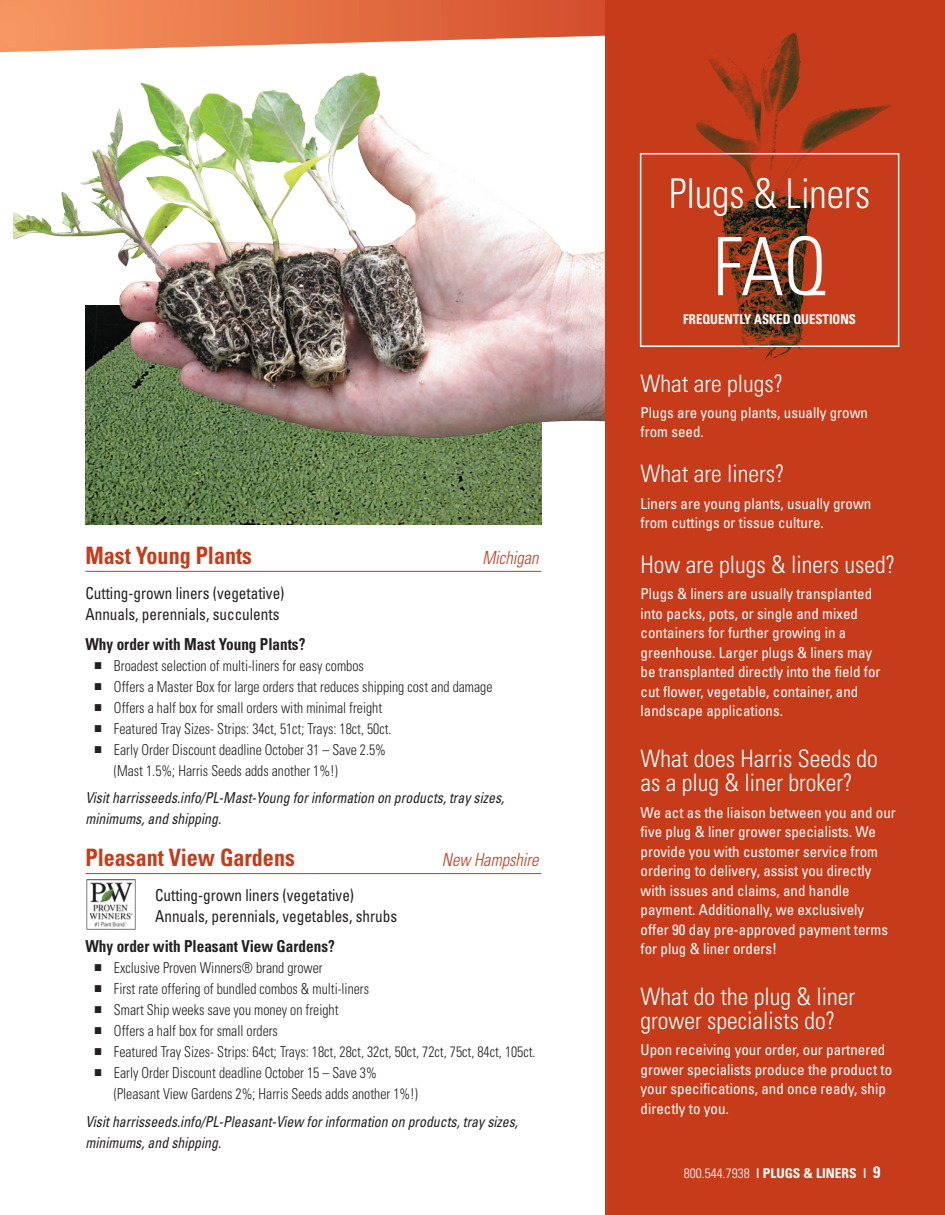
<style>
.page{position:relative;width:945px;height:1215px;background:#fff}
.page>*{position:absolute;margin:0;border:0;box-sizing:border-box;transform-origin:0 0}
.SubGenus_2020{font:300 condensed 80.7px "Univers";color:#fff;scale:.95 1}
.SubGenus_2020-2{font:300 condensed 40.95px "Univers";color:#fff;scale:.95 1}
.t1{font:300 condensed 24px/24px "Univers";color:#fff}
.Name{font:700 condensed 24px "Univers";color:#c63b1a;scale:.92 1}
.SubGenus_2020-3{font:700 condensed 24px "Univers";color:#c63b1a;scale:.92 1}
.Name-2{font:italic 300 condensed 18px "Univers";color:#c63b1a;scale:.92 1}
.SubGenus_2020-4{font:italic 300 condensed 18px "Univers";color:#c63b1a;scale:.92 1}
.SubGenus_2020-5{font:condensed 16.5px "Univers";color:#231f20;scale:.92 1}
.SubGenus_2020-6{font:700 condensed 16.5px "Univers";color:#231f20;scale:.92 1}
.t2{font:condensed 15px/19.5px "Univers";color:#fff}
.SubGenus_2020-7{font:300 condensed 15px/21px "Univers";color:#231f20;scale:.92 1}
.SubGenus_2020-8{font:italic condensed 15px/21px "Univers";color:#231f20;scale:.92 1}
.SubGenus_2020-9{font:700 condensed 13.5px "Univers";color:#fff}
.SubGenus_2020-10{font:700 condensed 13.5px "Univers";color:#fff;scale:.95 1}
.s1{font-family:"Proxima Nova";font-weight:400;font-stretch:normal;font-size:12px}
.s2{font-weight:300}
.s3{font-size:16.5px}
</style>
<div class="page">
<img style="left:86px;top:457px;width:455px;height:67px">
<img style="left:14px;top:72px;width:591px;height:385px">
<svg style="left:0;top:0;width:605px;height:52px;background:#ea8a63"></svg>
<div style="left:605px;top:0;width:340px;height:1215px;background:#c63b1a"></div>
<img style="left:696px;top:33px;width:97px;height:328px">
<div style="left:640px;top:153px;width:259px;height:194px;border:2px solid #fff"></div>
<img style="left:86px;top:879px;width:50px;height:51px">
<hr style="left:86px;top:571px;width:455px;height:1px;background:#c63b1a">
<hr style="left:86px;top:873px;width:455px;height:1px;background:#c63b1a">
<p class="SubGenus_2020-3" style="left:86px;top:541px;width:183px">Mast Young Plants</p>
<p class="SubGenus_2020-4" style="left:482px;top:547px;width:62px">Michigan</p>
<p class="SubGenus_2020-5" style="left:86px;top:582px;width:218px">Cutting-grown liners (vegetative)</p>
<p class="SubGenus_2020-5" style="left:86px;top:603px;width:212px">Annuals, perennials, succulents</p>
<p class="SubGenus_2020-6" style="left:86px;top:634px;width:241px">Why order with Mast Young Plants?</p>
<p class="SubGenus_2020-7" style="left:94px;top:655px;width:294px"><span class="s1">■</span> Broadest selection of multi-liners for easy combos</p>
<p class="SubGenus_2020-7" style="left:94px;top:676px;width:434px"><span class="s1">■</span> Offers a Master Box for large orders that reduces shipping cost and damage</p>
<p class="SubGenus_2020-7" style="left:94px;top:697px;width:314px"><span class="s1">■</span> Offers a half box for small orders with minimal freight</p>
<p class="SubGenus_2020-7" style="left:94px;top:718px;width:325px"><span class="s1">■</span> Featured Tray Sizes- Strips: 34ct, 51ct; Trays: 18ct, 50ct.</p>
<p class="SubGenus_2020-7" style="left:114px;top:739px;width:297px;text-indent:-19px"><span class="s1">■</span> Early Order Discount deadline October 31 – Save 2.5% (Mast 1.5%; Harris Seeds adds another 1%!)</p>
<p class="SubGenus_2020-8" style="left:86px;top:787px;width:457px">Visit harrisseeds.info/PL-Mast-Young for information on products, tray sizes, minimums, and shipping.</p>
<p class="Name" style="left:86px;top:843px;width:229px">Pleasant View Gardens</p>
<p class="Name-2" style="left:442px;top:849px;width:106px">New Hampshire</p>
<p class="SubGenus_2020-5" style="left:155px;top:885px;width:218px">Cutting-grown liners (vegetative)</p>
<p class="SubGenus_2020-5" style="left:155px;top:906px;width:264px">Annuals, perennials, vegetables, shrubs</p>
<p class="SubGenus_2020-6" style="left:85px;top:936px;width:273px">Why order with Pleasant View Gardens?</p>
<p class="SubGenus_2020-7" style="left:94px;top:957px;width:250px"><span class="s1">■</span> Exclusive Proven Winners® brand grower</p>
<p class="SubGenus_2020-7" style="left:94px;top:978px;width:300px"><span class="s1">■</span> First rate offering of bundled combos &amp; multi-liners</p>
<p class="SubGenus_2020-7" style="left:94px;top:999px;width:267px"><span class="s1">■</span> Smart Ship weeks save you money on freight</p>
<p class="SubGenus_2020-7" style="left:94px;top:1020px;width:201px"><span class="s1">■</span> Offers a half box for small orders</p>
<p class="SubGenus_2020-7" style="left:94px;top:1041px;width:481px"><span class="s1">■</span> Featured Tray Sizes- Strips: 64ct; Trays: 18ct, 28ct, 32ct, 50ct, 72ct, 75ct, 84ct, 105ct.</p>
<p class="SubGenus_2020-7" style="left:114px;top:1062px;width:332px;text-indent:-19px"><span class="s1">■</span> Early Order Discount deadline October 15 – Save 3% (Pleasant View Gardens 2%; Harris Seeds adds another 1%!)</p>
<p class="SubGenus_2020-8" style="left:86px;top:1110px;width:472px">Visit harrisseeds.info/PL-Pleasant-View for information on products, tray sizes, minimums, and shipping.</p>
<p class="SubGenus_2020-2" style="left:669px;top:169px;width:213px">Plugs &amp; Liners</p>
<p class="SubGenus_2020" style="left:713px;top:218px;width:121px">FAQ</p>
<p class="SubGenus_2020-10" style="left:683px;top:311px;width:184px">FREQUENTLY ASKED QUESTIONS</p>
<p class="t1" style="left:641px;top:371px;width:144px">What are plugs?</p>
<p class="t2" style="left:641px;top:402px;width:229px">Plugs are young plants, usually grown from seed.</p>
<p class="t1" style="left:641px;top:462px;width:145px">What are liners?</p>
<p class="t2" style="left:641px;top:493px;width:232px">Liners are young plants, usually grown from cuttings or tissue culture.</p>
<p class="t1" style="left:641px;top:552px;width:256px">How are plugs &amp; liners used?</p>
<p class="t2" style="left:641px;top:584px;width:241px">Plugs &amp; liners are usually transplanted into packs, pots, or single and mixed containers for further growing in a greenhouse. Larger plugs &amp; liners may be transplanted directly into the field for cut flower, vegetable, container, and landscape applications.</p>
<p class="t1" style="left:641px;top:747px;width:239px">What does Harris Seeds do as a plug &amp; liner broker?</p>
<p class="t2" style="left:641px;top:802px;width:257px">We act as the liaison between you and our five plug &amp; liner grower specialists. We provide you with customer service from ordering to delivery, assist you directly with issues and claims, and handle payment. Additionally, we exclusively offer 90 day pre-approved payment terms for plug &amp; liner orders!</p>
<p class="t1" style="left:641px;top:984px;width:216px">What do the plug &amp; liner grower specialists do?</p>
<p class="t2" style="left:641px;top:1040px;width:253px">Upon receiving your order, our partnered grower specialists produce the product to your specifications, and once ready, ship directly to you.</p>
<p class="SubGenus_2020-9" style="left:684px;top:1165px;width:198px"><span class="s2">800.544.7938</span> | PLUGS &amp; LINERS | <span class="s3">9</span></p>
</div>
